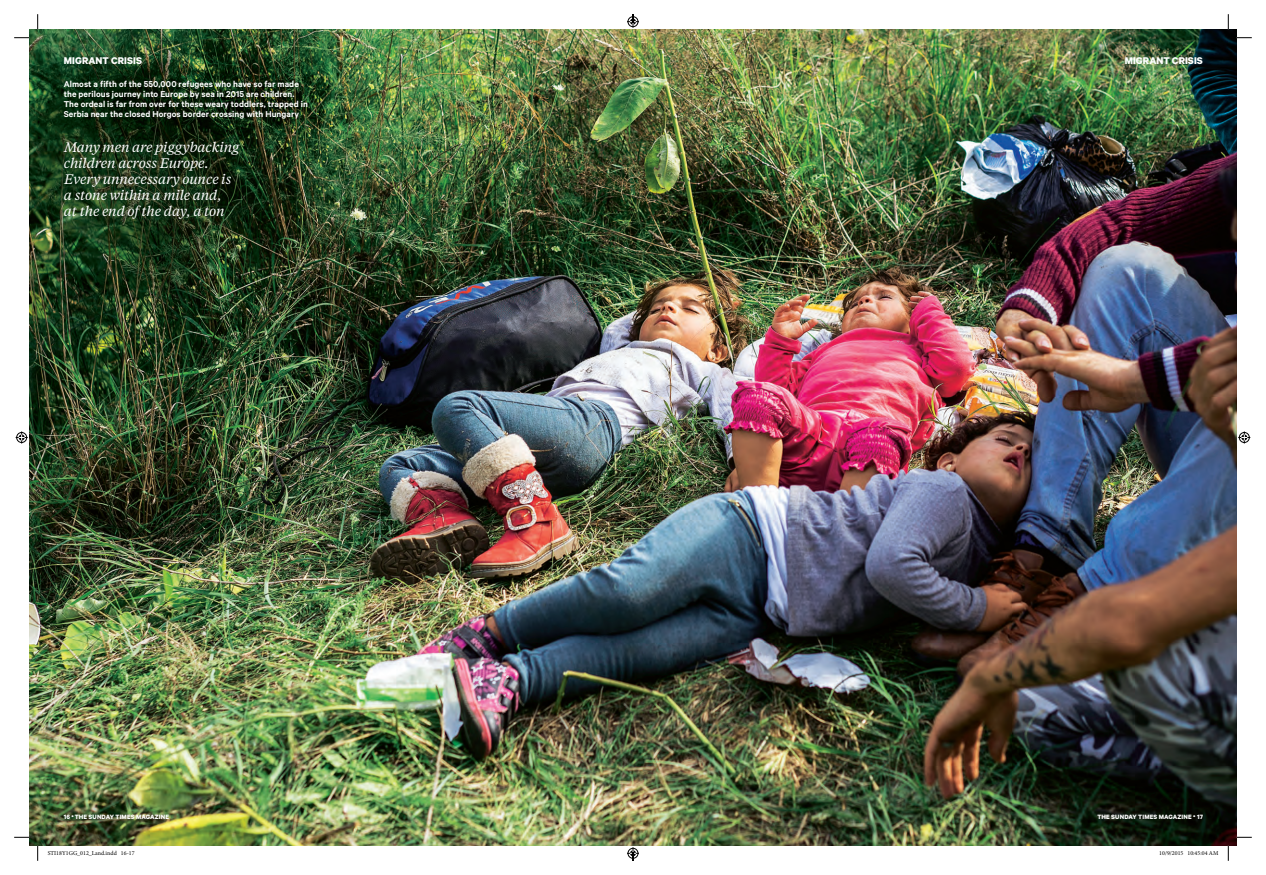
<style>
.page{position:relative;width:1266px;height:875px;background:#fff}
.page>*{position:absolute;margin:0;border:0;box-sizing:border-box;transform-origin:0 0}
.t1{font:italic 13.7px/15.8px "Tiempos Text";letter-spacing:-.01em;color:#fff}
.t2{font:700 11px "Calibre";letter-spacing:.01em;color:#fff}
.t3{font:600 9.6px/10px "Calibre";letter-spacing:.005em;color:#fff}
.t4{font:700 7px "Calibre";letter-spacing:.02em;color:#fff}
.t5{font:6px "Minion Pro";color:#000}
.s1{font-weight:400}
</style>
<div class="page">
<img style="left:29px;top:29px;width:1208px;height:817px">
<svg style="left:14px;top:37px;width:15px;height:2px"></svg>
<svg style="left:1237px;top:37px;width:15px;height:2px"></svg>
<svg style="left:14px;top:836px;width:15px;height:2px"></svg>
<svg style="left:1237px;top:836px;width:15px;height:2px"></svg>
<svg style="left:37px;top:14px;width:2px;height:15px"></svg>
<svg style="left:37px;top:846px;width:2px;height:15px"></svg>
<svg style="left:1228px;top:14px;width:1px;height:15px"></svg>
<svg style="left:1228px;top:846px;width:1px;height:15px"></svg>
<svg style="left:16px;top:431px;width:12px;height:12px"></svg>
<svg style="left:1238px;top:431px;width:12px;height:12px"></svg>
<svg style="left:1159px;top:822px;width:60px;height:24px"></svg>
<svg style="left:627px;top:14px;width:12px;height:14px"></svg>
<svg style="left:627px;top:847px;width:12px;height:14px"></svg>
<p class="t2" style="left:64px;top:54px;width:80px">MIGRANT CRISIS</p>
<p class="t3" style="left:64px;top:78px;width:246px">Almost a fifth of the 550,000 refugees who have so far made the perilous journey into Europe by sea in 2015 are children.<br>The ordeal is far from over for these weary toddlers, trapped in Serbia near the closed Horgos border crossing with Hungary</p>
<p class="t1" style="left:64px;top:139px;width:177px">Many men are piggybacking children across Europe.<br>Every unnecessary ounce is a stone within a mile and,<br>at the end ofthe day, a ton</p>
<p class="t2" style="left:1125px;top:54px;width:80px">MIGRANT CRISIS</p>
<p class="t4" style="left:64px;top:812px;width:107px">16 <span class="s1">•</span>THE SUNDAY TIMES MAGAZINE</p>
<p class="t4" style="left:1097px;top:812px;width:107px">THE SUNDAY TIMES MAGAZINE <span class="s1">•</span> 17</p>
<p class="t5" style="left:48px;top:849px;width:88px">STI18Y1GG_012_Land.indd 16-17</p>
<p class="t5" style="left:1159px;top:849px;width:61px">10/9/2015 10:45:04 AM</p>
</div>
